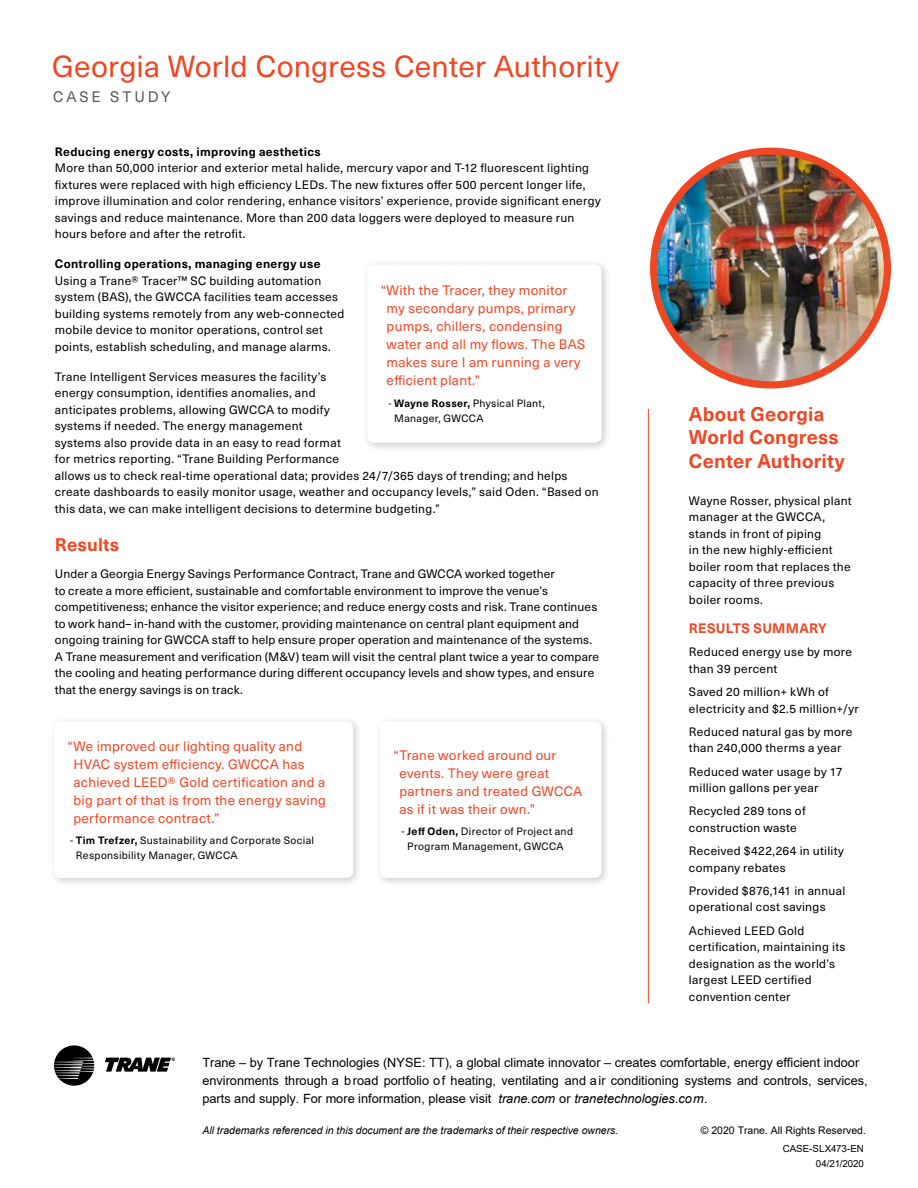
<style>
.page{position:relative;width:918px;height:1188px;background:#fff}
.page>*{position:absolute;margin:0;border:0;box-sizing:border-box;transform-origin:0 0}
.t1{font:30px "Neue Haas Unica W1 G";letter-spacing:.005em;color:#ef4623}
.t2{font:700 19.5px/23.4px "Neue Haas Unica W1 G";letter-spacing:.01em;color:#ef4623}
.t3{font:700 18px "Neue Haas Unica W1 G";letter-spacing:.01em;color:#ef4623}
.t4{font:15px "Neue Haas Unica W1 G";letter-spacing:.195em;color:#58595b}
.t5{font:13.5px/18px "Neue Haas Unica W1 G";letter-spacing:.02em;color:#ef4623}
.t6{font:700 13.5px "Neue Haas Unica W1 G";letter-spacing:.02em;color:#ef4623}
.t7{font:12.75px/18px "Arial";color:#000}
.t8{font:12px/16.5px "Neue Haas Unica W1 G";letter-spacing:.025em;color:#000}
.t9{font:700 12px "Neue Haas Unica W1 G";letter-spacing:.03em;color:#000}
.t10{font:10.5px/15px "Neue Haas Unica W1 G";letter-spacing:.03em;color:#000}
.t11{font:italic 10.5px "Arial";color:#000}
.t12{font:10.5px "Arial";color:#000}
.t13{font:9.75px/15px "Arial";color:#000;text-align:right}
.s1{font-weight:700}
.s2{font-style:italic}
</style>
<div class="page">
<div style="left:49px;top:716px;width:314px;height:172px;background:#000;opacity:.2"></div>
<div style="left:54px;top:721px;width:299px;height:157px;background:#fff;border-radius:7px"></div>
<div style="left:375px;top:716px;width:236px;height:172px;background:#000;opacity:.2"></div>
<div style="left:380px;top:721px;width:222px;height:157px;background:#fff;border-radius:7px"></div>
<div style="left:362px;top:259px;width:249px;height:194px;background:#000;opacity:.2"></div>
<div style="left:367px;top:265px;width:235px;height:178px;background:#fff;border-radius:7px"></div>
<hr style="left:648px;top:409px;width:1px;height:594px;background:#ef4623">
<img style="left:654px;top:151px;width:233px;height:234px;border-radius:117px">
<div style="left:650px;top:148px;width:241px;height:241px;border:7px solid #ef4623;border-radius:50%"></div>
<svg style="left:54px;top:1045px;width:40px;height:41px"></svg>
<svg style="left:105px;top:1058px;width:70px;height:14px"></svg>
<h1 class="t1" style="left:52px;top:44px;width:568px">Georgia World Congress Center Authority</h1>
<p class="t4" style="left:53px;top:85px;width:119px">CASE STUDY</p>
<p class="t9" style="left:55px;top:142px;width:268px">Reducing energy costs, improving aesthetics</p>
<p class="t8" style="left:55px;top:159px;width:547px">More than 50,000 interior and exterior metal halide, mercury vapor and T-12 fluorescent lighting fixtures were replaced with high efficiency LEDs. The new fixtures offer 500 percent longer life, improve illumination and color rendering, enhance visitors’ experience, provide significant energy savings and reduce maintenance. More than 200 data loggers were deployed to measure run hours before and after the retrofit.</p>
<p class="t9" style="left:55px;top:255px;width:267px">Controlling operations, managing energy use</p>
<p class="t8" style="left:55px;top:272px;width:291px">Using a Trane® Tracer™ SC building automation system (BAS), the GWCCA facilities team accesses building systems remotely from any web-connected mobile device to monitor operations, control set points, establish scheduling, and manage alarms.</p>
<p class="t8" style="left:55px;top:368px;width:545px">Trane Intelligent Services measures the facility’s<br>energy consumption, identifies anomalies, and<br>anticipates problems, allowing GWCCA to modify<br>systems if needed. The energy management<br>systems also provide data in an easy to read format<br>for metrics reporting. “Trane Building Performance<br>allows us to check real-time operational data; provides 24/7/365 days of trending; and helps create dashboards to easily monitor usage, weather and occupancy levels,” said Oden. “Based on this data, we can make intelligent decisions to determine budgeting.”</p>
<h3 class="t3" style="left:55px;top:531px;width:66px">Results</h3>
<p class="t8" style="left:55px;top:565px;width:546px">Under a Georgia Energy Savings Performance Contract, Trane and GWCCA worked together<br>to create a more efficient, sustainable and comfortable environment to improve the venue’s competitiveness; enhance the visitor experience; and reduce energy costs and risk. Trane continues to work hand– in-hand with the customer, providing maintenance on central plant equipment and ongoing training for GWCCA staff to help ensure proper operation and maintenance of the systems.<br>A Trane measurement and verification (M&amp;V) team will visit the central plant twice a year to compare the cooling and heating performance during different occupancy levels and show types, and ensure that the energy savings is on track.</p>
<p class="t5" style="left:387px;top:281px;width:200px;text-indent:-6px">“With the Tracer, they monitor my secondary pumps, primary pumps, chillers, condensing water and all my flows. The BAS makes sure I am running a very efficient plant.”</p>
<p class="t10" style="left:394px;top:395px;width:152px;text-indent:-6px">- <span class="s1">Wayne Rosser,</span> Physical Plant,<br>Manager, GWCCA</p>
<p class="t5" style="left:73px;top:736px;width:254px;text-indent:-6px">“We improved our lighting quality and HVAC system efficiency. GWCCA has achieved LEED® Gold certification and a big part of that is from the energy saving performance contract.”</p>
<p class="t10" style="left:76px;top:832px;width:240px;text-indent:-6px">- <span class="s1">Tim Trefzer,</span> Sustainability and Corporate Social<br>Responsibility Manager, GWCCA</p>
<p class="t5" style="left:399px;top:745px;width:184px;text-indent:-6px">“Trane worked around our events. They were great partners and treated GWCCA as if it was their own.”</p>
<p class="t10" style="left:401px;top:823px;width:173px;text-align:center">- <span class="s1">Jeff Oden,</span> Director of Project and<br>Program Management, GWCCA</p>
<h2 class="t2" style="left:689px;top:401px;width:157px">About Georgia<br>World Congress<br>Center Authority</h2>
<p class="t8" style="left:689px;top:491px;width:164px">Wayne Rosser, physical plant manager at the GWCCA, stands in front of piping<br>in the new highly-efficient boiler room that replaces the capacity of three previous boiler rooms.</p>
<p class="t6" style="left:689px;top:618px;width:139px">RESULTS SUMMARY</p>
<p class="t8" style="left:689px;top:643px;width:165px">Reduced energy use by more than 39 percent</p>
<p class="t8" style="left:689px;top:683px;width:171px">Saved 20 million+ kWh of electricity and $2.5 million+/yr</p>
<p class="t8" style="left:689px;top:723px;width:165px">Reduced natural gas by more than 240,000 therms a year</p>
<p class="t8" style="left:689px;top:763px;width:155px">Reduced water usage by 17 million gallons per year</p>
<p class="t8" style="left:689px;top:802px;width:118px">Recycled 289 tons of construction waste</p>
<p class="t8" style="left:689px;top:842px;width:156px">Received $422,264 in utility company rebates</p>
<p class="t8" style="left:689px;top:882px;width:158px">Provided $876,141 in annual operational cost savings</p>
<p class="t8" style="left:689px;top:922px;width:158px">Achieved LEED Gold certification, maintaining its designation as the world’s largest LEED certified convention center</p>
<p class="t7" style="left:202px;top:1054px;width:667px">Trane – by Trane Technologies (NYSE: TT), a global climate innovator – creates comfortable, energy efficient indoor environments through a broad portfolio of heating, ventilating and air conditioning systems and controls, services, parts and supply. For more information, please visit <span class="s2">trane.com</span> or <span class="s2">tranetechnologies.com</span>.</p>
<p class="t12" style="left:701px;top:1123px;width:167px">© 2020 Trane. All Rights Reserved.</p>
<p class="t13" style="left:737px;top:1145px;width:131px">Lit # Placeholder 0123456789</p>
<p class="t11" style="left:202px;top:1123px;width:418px">All trademarks referenced in this document are the trademarks of their respective owners.</p>
<p class="t13" style="left:783px;top:1141px;width:83px">CASE-SLX473-EN<br>04/21/2020</p>
</div>
